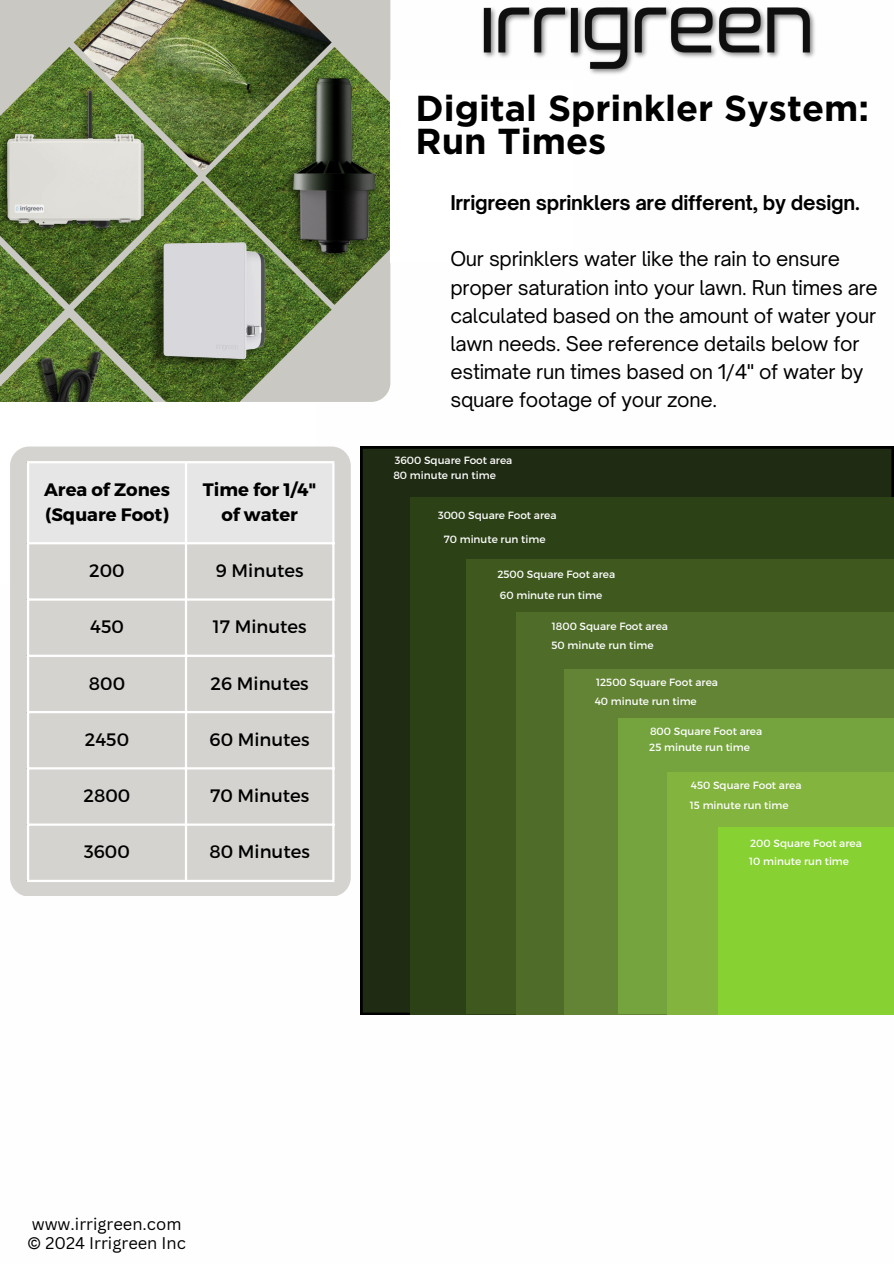
<style>
.page{position:relative;width:894px;height:1264px;background:#fff}
.page>*{position:absolute;margin:0;border:0;box-sizing:border-box;transform-origin:0 0}
.t1{font:700 36px/33.8px "Gotham";color:#000}
.t2{font:19.5px/28.2px "Open Sauce One";letter-spacing:-.015em;color:#000}
.t3{font:700 19.5px "Open Sauce One";letter-spacing:-.015em;color:#000}
.t4{font:18px "Montserrat";color:#000}
.t5{font:700 18px/24.8px "Montserrat";color:#000;text-align:center}
.t6{font:16.5px "Canva Sans";color:#000}
.t7{font:10.5px "Montserrat";color:#fefefe}
</style>
<div class="page">
<svg style="left:360px;top:446px;width:533px;height:568px;background:#1d2811"></svg>
<div style="left:410px;top:498px;width:483px;height:516px;background:#2d4116"></div>
<div style="left:465px;top:559px;width:428px;height:454px;background:#3e581e"></div>
<div style="left:515px;top:612px;width:378px;height:402px;background:#4f6d28"></div>
<div style="left:564px;top:668px;width:329px;height:346px;background:#638434"></div>
<div style="left:618px;top:718px;width:275px;height:295px;background:#75a43f"></div>
<div style="left:666px;top:772px;width:227px;height:242px;background:#83b43d"></div>
<div style="left:718px;top:827px;width:175px;height:187px;background:#87d132"></div>
<div style="left:0;top:0;width:390px;height:402px;background:#c9c8c3"></div>
<img style="left:74px;top:0;width:257px;height:171px">
<img style="left:138px;top:181px;width:193px;height:221px">
<img style="left:0;top:47px;width:198px;height:258px">
<img style="left:0;top:237px;width:65px;height:68px">
<img style="left:205px;top:47px;width:186px;height:258px">
<img style="left:0;top:87px;width:148px;height:150px">
<img style="left:244px;top:76px;width:147px;height:180px">
<div style="left:390px;top:80px;width:182px;height:183px;background:#fff"></div>
<img style="left:483px;top:8px;width:332px;height:66px">
<img style="left:144px;top:243px;width:122px;height:134px">
<img style="left:0;top:305px;width:138px;height:97px">
<div style="left:10px;top:446px;width:340px;height:450px;background:#d4d3cf;border-radius:19px"></div>
<div style="left:29px;top:463px;width:303px;height:79px;background:#e6e6e6"></div>
<hr style="left:27px;top:463px;width:2px;height:416px;background:#fff">
<hr style="left:185px;top:463px;width:2px;height:416px;background:#fff">
<hr style="left:332px;top:463px;width:2px;height:416px;background:#fff">
<hr style="left:27px;top:461px;width:307px;height:2px;background:#fff">
<hr style="left:27px;top:542px;width:307px;height:2px;background:#fff">
<hr style="left:27px;top:598px;width:307px;height:2px;background:#fff">
<hr style="left:27px;top:654px;width:307px;height:3px;background:#fff">
<hr style="left:27px;top:711px;width:307px;height:2px;background:#fff">
<hr style="left:27px;top:767px;width:307px;height:2px;background:#fff">
<hr style="left:27px;top:823px;width:307px;height:2px;background:#fff">
<hr style="left:27px;top:879px;width:307px;height:3px;background:#fff">
<p class="t5" style="left:44px;top:476px;width:127px">Area of Zones</p>
<p class="t5" style="left:45px;top:501px;width:125px">(Square Foot)</p>
<p class="t5" style="left:203px;top:476px;width:115px">Time for 1/4" of water</p>
<p class="t4" style="left:89px;top:559px;width:37px">200</p>
<p class="t4" style="left:216px;top:559px;width:89px">9 Minutes</p>
<p class="t4" style="left:90px;top:615px;width:35px">450</p>
<p class="t4" style="left:213px;top:615px;width:95px">17 Minutes</p>
<p class="t4" style="left:89px;top:671px;width:38px">800</p>
<p class="t4" style="left:210px;top:671px;width:100px">26 Minutes</p>
<p class="t4" style="left:85px;top:727px;width:46px">2450</p>
<p class="t4" style="left:209px;top:727px;width:101px">60 Minutes</p>
<p class="t4" style="left:84px;top:784px;width:48px">2800</p>
<p class="t4" style="left:210px;top:784px;width:101px">70 Minutes</p>
<h4 class="t4" style="left:84px;top:840px;width:47px">3600</h4>
<h4 class="t4" style="left:209px;top:840px;width:102px">80 Minutes</h4>
<p class="t1" style="left:415px;top:91px;width:455px">Digital Sprinkler System:<br>Run Times</p>
<p class="t3" style="left:450px;top:191px;width:411px">Irrigreen sprinklers are different, by design.</p>
<p class="t2" style="left:450px;top:245px;width:429px">Our sprinklers water like the rain to ensure proper saturation into your lawn. Run times are calculated based on the amount of water your lawn needs. See reference details below for estimate run times based on 1/4" of water by square footage of your zone.</p>
<h3 class="t7" style="left:394px;top:453px;width:119px">3600 Square Foot area</h3>
<p class="t7" style="left:393px;top:468px;width:104px">80 minute run time</p>
<p class="t7" style="left:438px;top:508px;width:120px">3000 Square Foot area</p>
<p class="t7" style="left:443px;top:532px;width:103px">70 minute run time</p>
<h2 class="t7" style="left:497px;top:567px;width:119px">2500 Square Foot area</h2>
<p class="t7" style="left:500px;top:588px;width:104px">60 minute run time</p>
<p class="t7" style="left:551px;top:619px;width:118px">1800 Square Foot area</p>
<p class="t7" style="left:551px;top:638px;width:103px">50 minute run time</p>
<h1 class="t7" style="left:596px;top:675px;width:123px">12500 Square Foot area</h1>
<p class="t7" style="left:594px;top:694px;width:104px">40 minute run time</p>
<p class="t7" style="left:650px;top:724px;width:114px">800 Square Foot area</p>
<p class="t7" style="left:649px;top:740px;width:102px">25 minute run time</p>
<p class="t7" style="left:690px;top:778px;width:112px">450 Square Foot area</p>
<p class="t7" style="left:689px;top:798px;width:100px">15 minute run time</p>
<p class="t7" style="left:750px;top:836px;width:113px">200 Square Foot area</p>
<p class="t7" style="left:749px;top:854px;width:101px">10 minute run time</p>
<p class="t6" style="left:32px;top:1212px;width:151px">www.irrigreen.com</p>
<p class="t6" style="left:27px;top:1231px;width:160px">© 2024 Irrigreen Inc</p>
</div>
